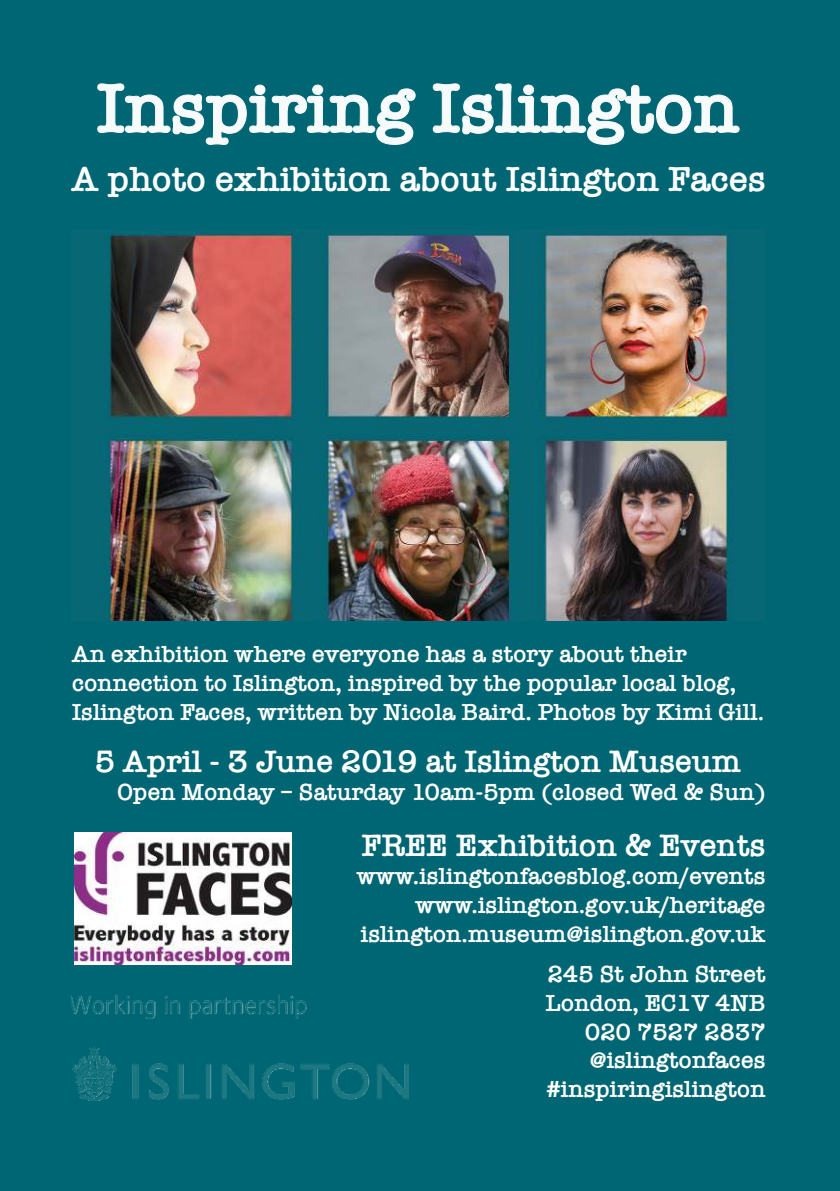
<style>
.page{position:relative;width:840px;height:1191px;background:#fff}
.page>*{position:absolute;margin:0;border:0;box-sizing:border-box;transform-origin:0 0}
.t1{font:600 72px "American Typewriter";color:#f7fbfc}
.t2{font:600 36px "American Typewriter";color:#fff}
.t3{font:600 32px "American Typewriter";color:#fff}
.t4{font:600 24px/28.8px "American Typewriter";color:#fff;text-align:right}
</style>
<div class="page">
<div style="left:0;top:0;width:839px;height:1191px;background:#006673"></div>
<svg style="left:97px;top:83px;width:319px;height:62px"></svg>
<svg style="left:432px;top:83px;width:307px;height:62px"></svg>
<img style="left:74px;top:832px;width:217px;height:133px">
<img style="left:100px;top:229px;width:633px;height:391px">
<img style="left:71px;top:994px;width:337px;height:106px">
<h1 class="t1" style="left:97px;top:78px;width:643px">Inspiring Islington</h1>
<h2 class="t2" style="left:72px;top:164px;width:695px">A photo exhibition about Islington Faces</h2>
<p class="t4" style="left:72px;top:641px;width:693px;text-align:left">An exhibition where everyone has a story about their connection to Islington, inspired by the popular local blog,<br>Islington Faces, written by Nicola Baird. Photos by Kimi Gill.</p>
<h3 class="t3" style="left:95px;top:747px;width:648px">5 April - 3 June 2019 at Islington Museum</h3>
<p class="t4" style="left:117px;top:779px;width:649px">Open Monday – Saturday 10am-5pm (closed Wed &amp; Sun)</p>
<h3 class="t3" style="left:361px;top:831px;width:405px">FREE Exhibition &amp; Events</h3>
<p class="t4" style="left:356px;top:863px;width:410px">www.islingtonfacesblog.com/events www.islington.gov.uk/heritage islington.museum@islington.gov.uk</p>
<p class="t4" style="left:545px;top:961px;width:221px">245 St John Street<br>London, EC1V 4NB<br>020 7527 2837 @islingtonfaces #inspiringislington</p>
</div>
